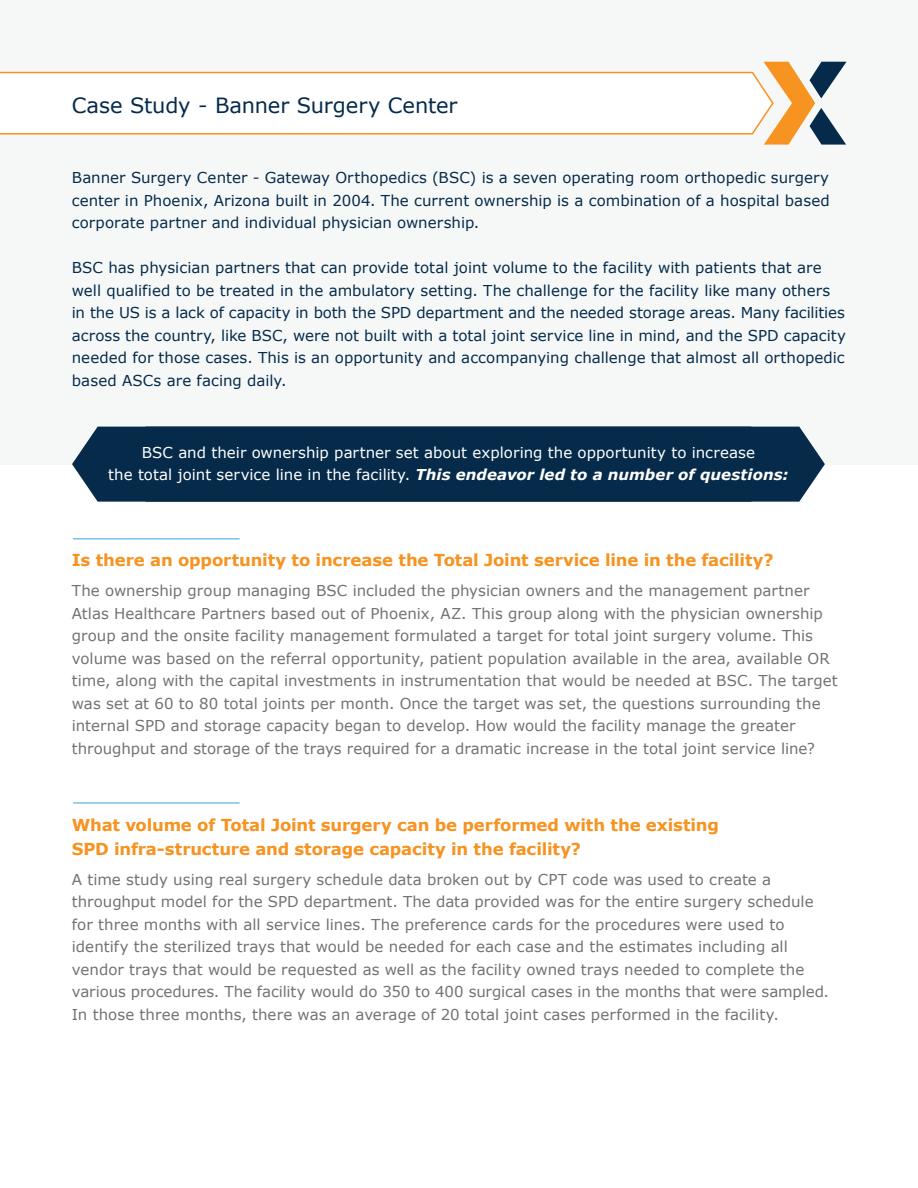
<style>
.page{position:relative;width:918px;height:1188px;background:#fff}
.page>*{position:absolute;margin:0;border:0;box-sizing:border-box;transform-origin:0 0}
.t1{font:21px "Verdana";letter-spacing:-.005em;color:#062b4a}
.t2{font:700 16.5px/24px "Verdana";letter-spacing:-.01em;color:#f69321}
.t3{font:15px/22.5px "Verdana";color:#717373}
.t4{font:15px/22.5px "Verdana";color:#062b4a;text-align:justify}
.t5{font:15px/22.5px "Verdana";letter-spacing:.005em;color:#fff;text-align:center}
.s1{font-weight:700;font-style:italic}
</style>
<div class="page">
<div style="left:0;top:0;width:918px;height:464px;background:#f6f8f8"></div>
<svg style="left:0;top:71px;width:763px;height:64px"></svg>
<svg style="left:763px;top:62px;width:84px;height:83px"></svg>
<hr style="left:73px;top:538px;width:167px;height:2px;background:#7bbfe7">
<hr style="left:73px;top:802px;width:167px;height:2px;background:#7bbfe7">
<svg style="left:751px;top:427px;width:74px;height:75px;fill:#062b4a"></svg>
<div style="left:72px;top:427px;width:679px;height:75px;background:#062b4a"></div>
<h1 class="t1" style="left:72px;top:91px;width:387px">Case Study - Banner Surgery Center</h1>
<p class="t4" style="left:72px;top:166px;width:759px">Banner Surgery Center - Gateway Orthopedics (BSC) is a seven operating room orthopedic surgery center in Phoenix, Arizona built in 2004. The current ownership is a combination of a hospital based corporate partner and individual physician ownership.</p>
<p class="t4" style="left:72px;top:256px;width:776px;text-align:left">BSC has physician partners that can provide total joint volume to the facility with patients that are well qualified to be treated in the ambulatory setting. The challenge for the facility like many others in the US is a lack of capacity in both the SPD department and the needed storage areas. Many facilities across the country, like BSC, were not built with a total joint service line in mind, and the SPD capacity needed for those cases. This is an opportunity and accompanying challenge that almost all orthopedic based ASCs are facing daily.</p>
<p class="t5" style="left:108px;top:441px;width:682px">BSC and their ownership partner set about exploring the opportunity to increase<br>the total joint service line in the facility. <span class="s1">This endeavor led to a number of questions:</span></p>
<p class="t2" style="left:72px;top:548px;width:703px">Is there an opportunity to increase the Total Joint service line in the facility?</p>
<p class="t3" style="left:72px;top:579px;width:768px">The ownership group managing BSC included the physician owners and the management partner Atlas Healthcare Partners based out of Phoenix, AZ. This group along with the physician ownership group and the onsite facility management formulated a target for total joint surgery volume. This volume was based on the referral opportunity, patient population available in the area, available OR time, along with the capital investments in instrumentation that would be needed at BSC. The target was set at 60 to 80 total joints per month. Once the target was set, the questions surrounding the internal SPD and storage capacity began to develop. How would the facility manage the greater throughput and storage of the trays required for a dramatic increase in the total joint service line?</p>
<p class="t2" style="left:72px;top:812px;width:649px">What volume of Total Joint surgery can be performed with the existing<br>SPD infra-structure and storage capacity in the facility?</p>
<p class="t3" style="left:72px;top:868px;width:759px">A time study using real surgery schedule data broken out by CPT code was used to create a throughput model for the SPD department. The data provided was for the entire surgery schedule for three months with all service lines. The preference cards for the procedures were used to identify the sterilized trays that would be needed for each case and the estimates including all vendor trays that would be requested as well as the facility owned trays needed to complete the various procedures. The facility would do 350 to 400 surgical cases in the months that were sampled.<br>In those three months, there was an average of 20 total joint cases performed in the facility.</p>
</div>
